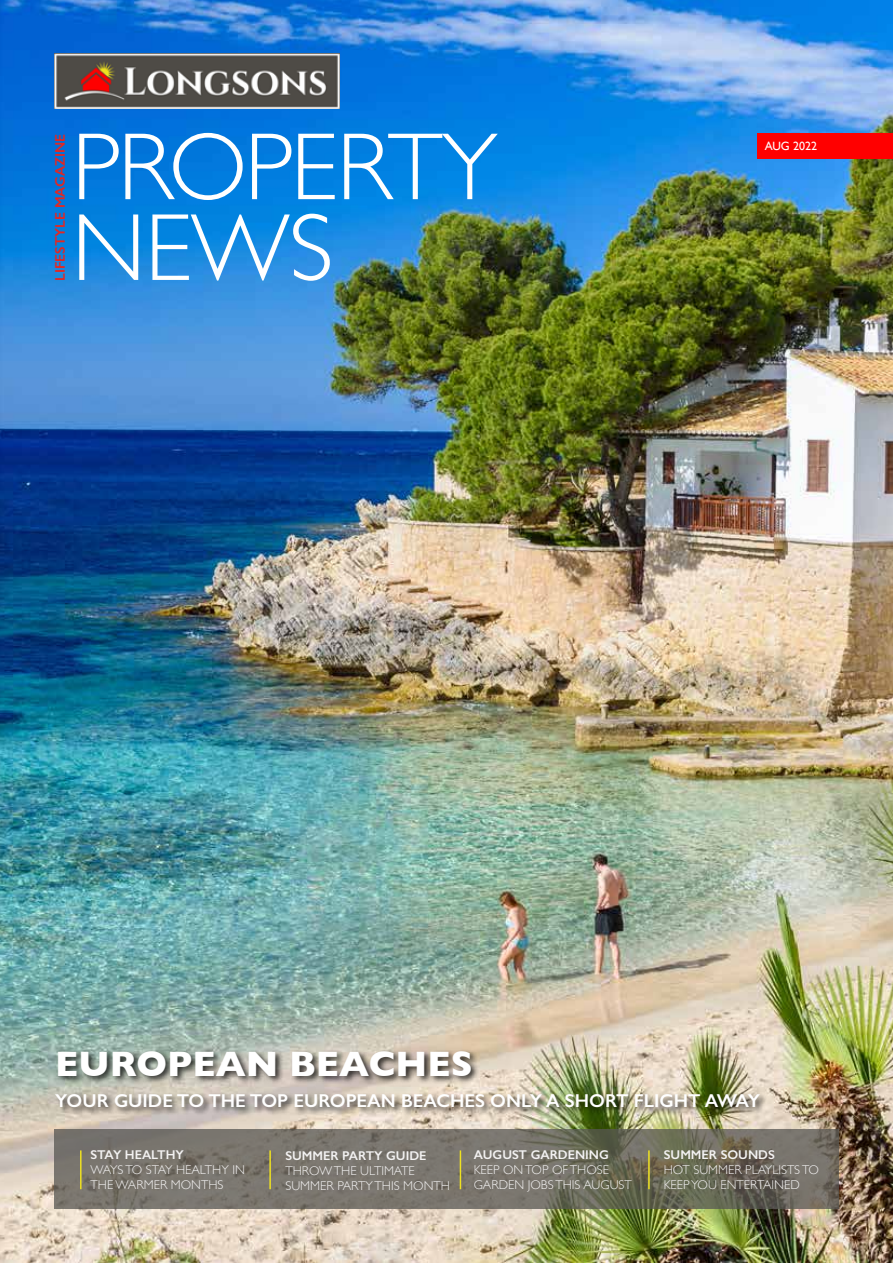
<style>
.page{position:relative;width:893px;height:1263px;background:#fff}
.page>*{position:absolute;margin:0;border:0;box-sizing:border-box;transform-origin:0 0}
.t1{font:300 95.85px/80.7px "Gill Sans";letter-spacing:-.02em;color:#fff}
.t2{font:700 36px "Gill Sans";color:#fff}
.t3{font:600 18.75px "Gill Sans";color:#fff}
.t4{font:600 13.95px "Gill Sans";color:#e52621}
.t5{font:300 12.75px/15px "Gill Sans";color:#f3f2f2}
.t6{font:600 12.75px "Gill Sans";color:#f3f2f2}
.t7{font:12px "Gill Sans";color:#fff}
</style>
<div class="page">
<img style="left:0;top:0;width:893px;height:1263px">
<svg style="left:54px;top:1129px;width:785px;height:80px;background:#737065"></svg>
<div style="left:757px;top:133px;width:136px;height:25px;background:#f00"></div>
<img style="left:55px;top:54px;width:285px;height:54px">
<hr style="left:80px;top:1150px;width:2px;height:39px;background:#eee121">
<hr style="left:269px;top:1150px;width:2px;height:39px;background:#eee121">
<hr style="left:460px;top:1150px;width:1px;height:39px;background:#eee121">
<hr style="left:648px;top:1150px;width:2px;height:39px;background:#eee121">
<div style="left:54px;top:1049px;width:715px;height:67px;background:#000;opacity:.75"></div>
<p class="t4" style="left:52px;top:281px;width:149px;rotate:-90deg">LIFESTYLE MAGAZINE</p>
<h1 class="t1" style="left:72px;top:123px;width:427px">PROPERTY<br>NEWS</h1>
<p class="t7" style="left:765px;top:139px;width:54px">AUG 2022</p>
<h2 class="t2" style="left:55px;top:1035px;width:419px">EUROPEAN BEACHES</h2>
<h3 class="t3" style="left:55px;top:1089px;width:706px">YOUR GUIDE TO THE TOP EUROPEAN BEACHES ONLY A SHORT FLIGHT AWAY</h3>
<p class="t6" style="left:91px;top:1147px;width:95px">STAY HEALTHY</p>
<p class="t5" style="left:91px;top:1162px;width:156px">WAYS TO STAY HEALTHY IN<br>THE WARMER MONTHS</p>
<p class="t6" style="left:285px;top:1147px;width:143px">SUMMER PARTY GUIDE</p>
<p class="t5" style="left:285px;top:1162px;width:166px">THROW THE ULTIMATE<br>SUMMER PARTY THIS MONTH</p>
<p class="t6" style="left:474px;top:1147px;width:137px">AUGUST GARDENING</p>
<p class="t5" style="left:474px;top:1162px;width:160px">KEEP ON TOP OF THOSE<br>GARDEN JOBS THIS AUGUST</p>
<p class="t6" style="left:664px;top:1147px;width:113px">SUMMER SOUNDS</p>
<p class="t5" style="left:664px;top:1162px;width:157px">HOT SUMMER PLAYLISTS TO<br>KEEP YOU ENTERTAINED</p>
</div>
